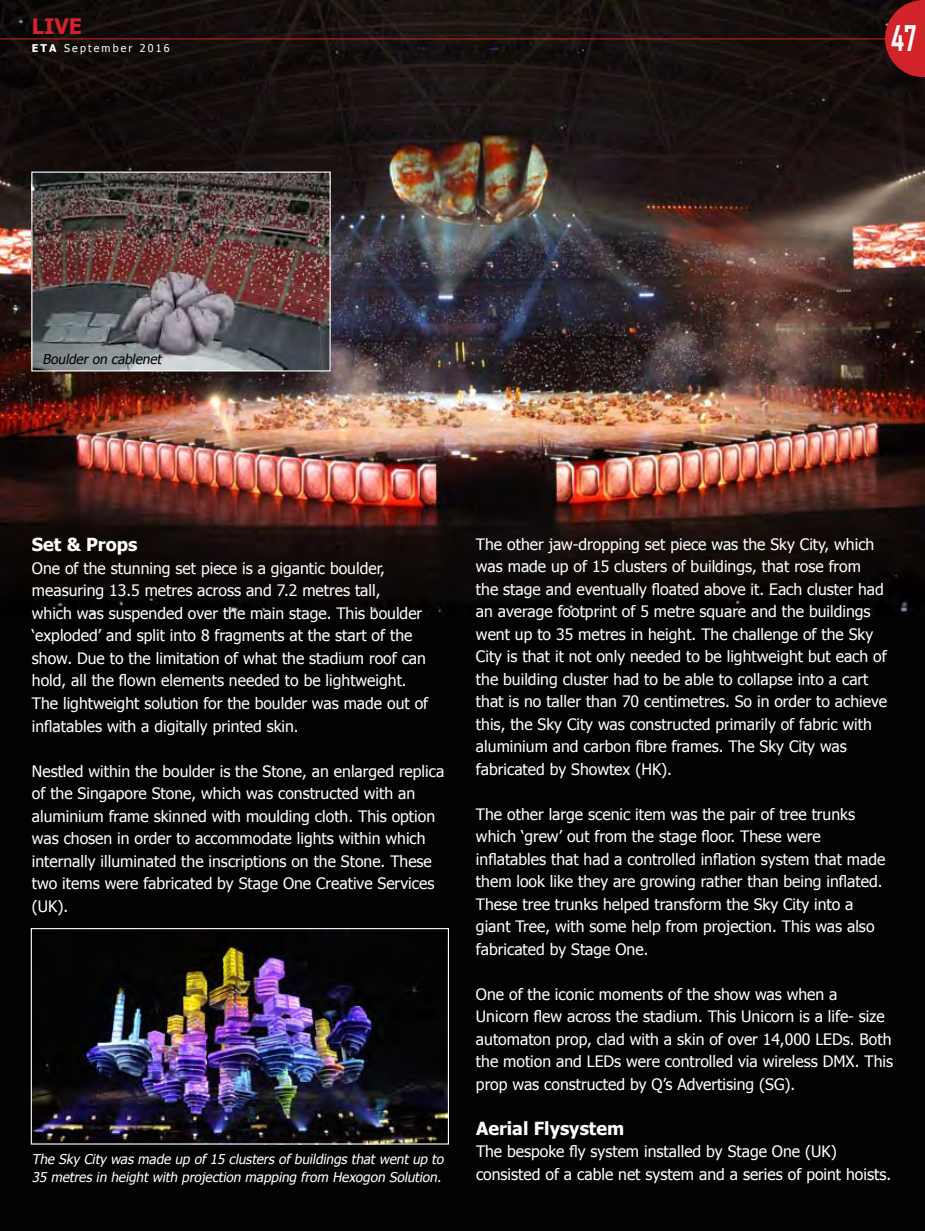
<style>
.page{position:relative;width:925px;height:1231px;background:#010302}
.page>*{position:absolute;margin:0;border:0;box-sizing:border-box;transform-origin:0 0}
.t1{font:700 33.75px "Agency FB";color:#fff;scale:.85 1}
.t2{font:700 21.38px "Tahoma";color:#d2232a}
.t3{font:700 18px "Tahoma";color:#fff}
.t4{font:15.75px/22.5px "Tahoma";color:#fff}
.t5{font:italic 13.5px/18px "Tahoma";color:#fff}
.t6{font:italic 13.5px "Tahoma";color:#000}
.t7{font:10.58px "Tahoma";letter-spacing:.2em;color:#fff}
.s1{font-weight:700}
</style>
<div class="page">
<img style="left:0;top:0;width:925px;height:617px">
<hr style="left:0;top:39px;width:923px;height:1px;background:#d2232a">
<svg style="left:885px;top:0;width:40px;height:77px;background:#aa1e23"></svg>
<img style="left:33px;top:174px;width:296px;height:195px">
<div style="left:31px;top:172px;width:300px;height:199px;border:1px solid #fff"></div>
<img style="left:33px;top:930px;width:414px;height:213px">
<div style="left:31px;top:928px;width:418px;height:217px;border:1px solid #fff"></div>
<h2 class="t2" style="left:32px;top:11px;width:52px">LIVE</h2>
<p class="t7" style="left:32px;top:41px;width:139px"><span class="s1">ETA</span> September 2016</p>
<h1 class="t1" style="left:891px;top:18px;width:31px">47</h1>
<p class="t6" style="left:43px;top:350px;width:123px">Boulder on cablenet</p>
<p class="t3" style="left:32px;top:532px;width:107px">Set &amp; Props</p>
<p class="t4" style="left:32px;top:556px;width:398px">One of the stunning set piece is a gigantic boulder, measuring 13.5 metres across and 7.2 metres tall,<br>which was suspended over the main stage. This boulder ‘exploded’ and split into 8 fragments at the start of the show. Due to the limitation of what the stadium roof can hold, all the flown elements needed to be lightweight.<br>The lightweight solution for the boulder was made out of inflatables with a digitally printed skin.</p>
<p class="t4" style="left:32px;top:759px;width:414px">Nestled within the boulder is the Stone, an enlarged replica of the Singapore Stone, which was constructed with an aluminium frame skinned with moulding cloth. This option was chosen in order to accommodate lights within which internally illuminated the inscriptions on the Stone. These two items were fabricated by Stage One Creative Services (UK).</p>
<p class="t5" style="left:32px;top:1149px;width:416px">The Sky City was made up of 15 clusters of buildings that went up to<br>35 metres in height with projection mapping from Hexogon Solution.</p>
<p class="t4" style="left:476px;top:532px;width:413px">The other jaw-dropping set piece was the Sky City, which was made up of 15 clusters of buildings, that rose from the stage and eventually floated above it. Each cluster had an average footprint of 5 metre square and the buildings went up to 35 metres in height. The challenge of the Sky City is that it not only needed to be lightweight but each of the building cluster had to be able to collapse into a cart that is no taller than 70 centimetres. So in order to achieve this, the Sky City was constructed primarily of fabric with aluminium and carbon fibre frames. The Sky City was fabricated by Showtex (HK).</p>
<p class="t4" style="left:476px;top:802px;width:411px">The other large scenic item was the pair of tree trunks which ‘grew’ out from the stage floor. These were inflatables that had a controlled inflation system that made them look like they are growing rather than being inflated.<br>These tree trunks helped transform the Sky City into a giant Tree, with some help from projection. This was also fabricated by Stage One.</p>
<p class="t4" style="left:476px;top:982px;width:419px">One of the iconic moments of the show was when a Unicorn flew across the stadium. This Unicorn is a life- size automaton prop, clad with a skin of over 14,000 LEDs. Both the motion and LEDs were controlled via wireless DMX. This prop was constructed by Q’s Advertising (SG).</p>
<p class="t3" style="left:476px;top:1116px;width:150px">Aerial Flysystem</p>
<p class="t4" style="left:476px;top:1140px;width:417px">The bespoke fly system installed by Stage One (UK) consisted of a cable net system and a series of point hoists.</p>
</div>
